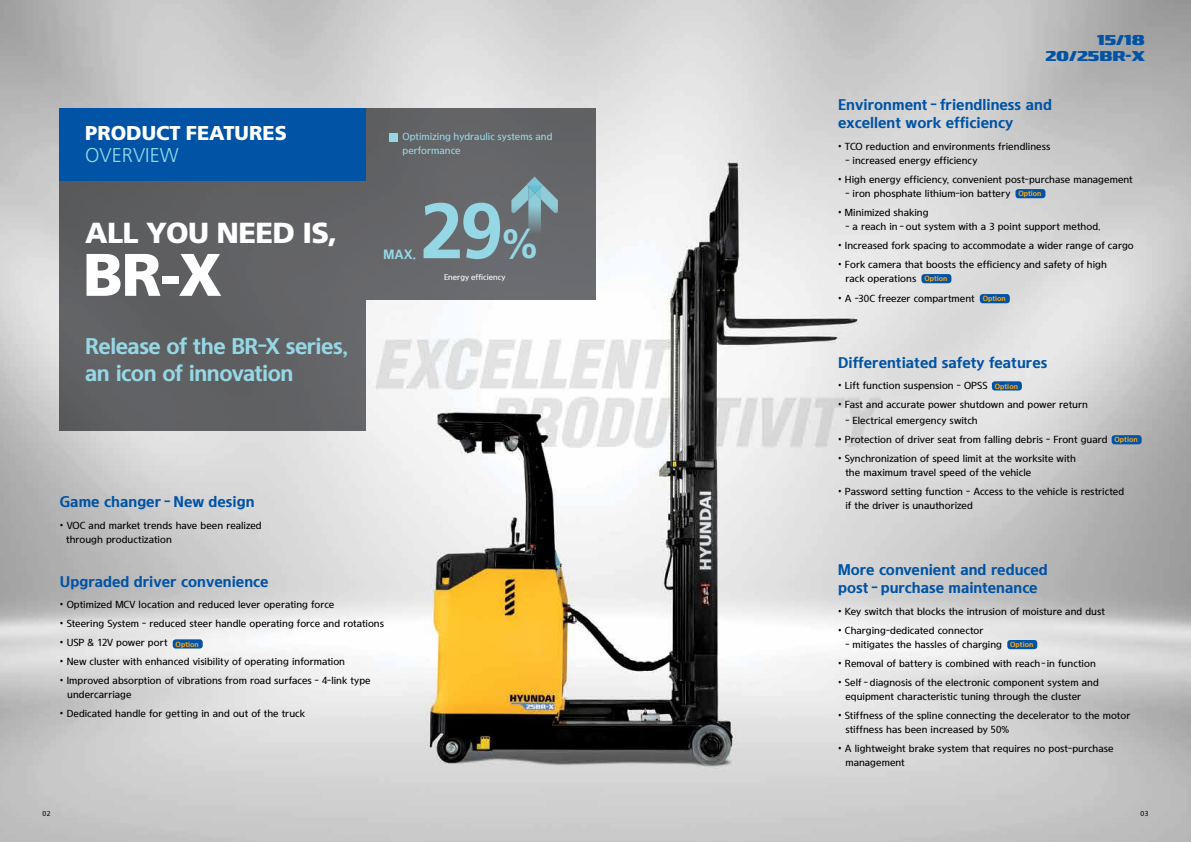
<style>
.page{position:relative;width:1191px;height:842px;background:#fff}
.page>*{position:absolute;margin:0;border:0;box-sizing:border-box;transform-origin:0 0}
.t1{font:700 78.2px "Frutiger";color:#95d7e5}
.t2{font:900 60px "Frutiger LT Std";color:#fff}
.t3{font:900 29px "Frutiger LT Std";letter-spacing:-.025em;color:#fff}
.t4{font:22px/27px "HYUNDAI Bold";letter-spacing:-.025em;color:#95d7e5}
.t5{font:900 20px "Frutiger LT Std";color:#fff}
.t6{font:300 20px "Frutiger LT Std";color:#95d7e5}
.t7{font:15px/18px "HYUNDAI Bold";color:#0053a5}
.t8{font:14px/16px "HCEF2 OTF";color:#0053a5;text-align:right}
.t9{font:13px "HYUNDAI Bold";color:#95d7e5}
.t10{font:10px/14px "HYUNDAI Medium";color:#000}
.t11{font:10px/14px "HYUNDAI Medium";color:#95d7e5}
.t12{font:8px "HYUNDAI Medium";color:#fff}
.t13{font:7px "HYUNDAI Medium";color:#000}
.s1{font-size:40.8px}
.s2{font-family:"HYUNDAI Bold";font-size:7.2px;color:#faa61a}
</style>
<div class="page">
<img style="left:0;top:0;width:1191px;height:842px">
<div style="left:173px;top:639px;width:30px;height:9px;background:#0053a5;border-radius:3px"></div>
<div style="left:992px;top:381px;width:29px;height:9px;background:#0053a5;border-radius:3px"></div>
<div style="left:1111px;top:435px;width:30px;height:9px;background:#0053a5;border-radius:3px"></div>
<div style="left:1015px;top:189px;width:30px;height:9px;background:#0053a5;border-radius:3px"></div>
<div style="left:921px;top:274px;width:30px;height:9px;background:#0053a5;border-radius:3px"></div>
<div style="left:979px;top:294px;width:30px;height:9px;background:#0053a5;border-radius:3px"></div>
<div style="left:1007px;top:640px;width:30px;height:9px;background:#0053a5;border-radius:3px"></div>
<div style="left:366px;top:108px;width:229px;height:191px;background:#67676a"></div>
<svg style="left:511px;top:177px;width:47px;height:55px"></svg>
<div style="left:389px;top:133px;width:9px;height:9px;background:#95d7e5"></div>
<div style="left:59px;top:108px;width:307px;height:322px;background:#606163"></div>
<div style="left:59px;top:108px;width:307px;height:72px;background:#0053a5"></div>
<h3 class="t5" style="left:85px;top:121px;width:203px">PRODUCT FEATURES</h3>
<h3 class="t6" style="left:85px;top:144px;width:95px">OVERVIEW</h3>
<h3 class="t3" style="left:85px;top:215px;width:253px">ALL YOU NEED IS,</h3>
<h2 class="t2" style="left:83px;top:239px;width:140px">BR-X</h2>
<h3 class="t4" style="left:85px;top:332px;width:264px">Release of the BR-X series, an icon of innovation</h3>
<p class="t11" style="left:402px;top:130px;width:151px">Optimizing hydraulic systems and performance</p>
<h3 class="t9" style="left:383px;top:246px;width:34px">MAX.</h3>
<h1 class="t1" style="left:420px;top:185px;width:121px">29<span class="s1">%</span></h1>
<p class="t12" style="left:444px;top:272px;width:63px">Energy efficiency</p>
<h3 class="t7" style="left:60px;top:492px;width:196px">Game changer - New design</h3>
<p class="t10" style="left:66px;top:518px;width:197px;text-indent:-6px">• VOC and market trends have been realized through productization</p>
<h3 class="t7" style="left:60px;top:572px;width:210px">Upgraded driver convenience</h3>
<p class="t10" style="left:60px;top:598px;width:276px">• Optimized MCV location and reduced lever operating force</p>
<p class="t10" style="left:60px;top:617px;width:326px">• Steering System - reduced steer handle operating force and rotations</p>
<p class="t10" style="left:60px;top:636px;width:140px">• USP &amp; 12V power port <span class="s2">Option</span></p>
<p class="t10" style="left:60px;top:655px;width:287px">• New cluster with enhanced visibility of operating information</p>
<p class="t10" style="left:67px;top:674px;width:305px;text-indent:-7px">• Improved absorption of vibrations from road surfaces - 4-link type undercarriage</p>
<p class="t10" style="left:60px;top:707px;width:246px">• Dedicated handle for getting in and out of the truck</p>
<h3 class="t8" style="left:1045px;top:33px;width:101px">15/18<br>20/25BR-X</h3>
<h3 class="t7" style="left:838px;top:95px;width:215px">Environment - friendliness and excellent work efficiency</h3>
<p class="t10" style="left:838px;top:139px;width:214px">• TCO reduction and environments friendliness</p>
<p class="t10" style="left:845px;top:153px;width:134px">- increased energy efficiency</p>
<p class="t10" style="left:838px;top:172px;width:296px">• High energy efficiency, convenient post-purchase management</p>
<p class="t10" style="left:845px;top:186px;width:198px">- iron phosphate lithium-ion battery <span class="s2">Option</span></p>
<p class="t10" style="left:838px;top:205px;width:92px">• Minimized shaking</p>
<p class="t10" style="left:845px;top:219px;width:257px">- a reach in - out system with a 3 point support method.</p>
<p class="t10" style="left:838px;top:238px;width:297px">• Increased fork spacing to accommodate a wider range of cargo</p>
<p class="t10" style="left:845px;top:257px;width:263px;text-indent:-7px">• Fork camera that boosts the efficiency and safety of high rack operations <span class="s2">Option</span></p>
<p class="t10" style="left:838px;top:291px;width:169px">• A -30C freezer compartment <span class="s2">Option</span></p>
<h3 class="t7" style="left:838px;top:353px;width:211px">Differentiated safety features</h3>
<p class="t10" style="left:838px;top:379px;width:181px">• Lift function suspension - OPSS <span class="s2">Option</span></p>
<p class="t10" style="left:838px;top:398px;width:251px">• Fast and accurate power shutdown and power return</p>
<p class="t10" style="left:845px;top:414px;width:134px">- Electrical emergency switch</p>
<p class="t10" style="left:838px;top:433px;width:301px">• Protection of driver seat from falling debris - Front guard <span class="s2">Option</span></p>
<p class="t10" style="left:845px;top:452px;width:232px;text-indent:-7px">• Synchronization of speed limit at the worksite with the maximum travel speed of the vehicle</p>
<p class="t10" style="left:845px;top:485px;width:280px;text-indent:-7px">• Password setting function - Access to the vehicle is restricted if the driver is unauthorized</p>
<h3 class="t7" style="left:838px;top:560px;width:211px">More convenient and reduced post - purchase maintenance</h3>
<p class="t10" style="left:838px;top:604px;width:268px">• Key switch that blocks the intrusion of moisture and dust</p>
<p class="t10" style="left:838px;top:623px;width:147px">• Charging-dedicated connector</p>
<p class="t10" style="left:845px;top:637px;width:189px">- mitigates the hassles of charging <span class="s2">Option</span></p>
<p class="t10" style="left:838px;top:656px;width:259px">• Removal of battery is combined with reach - in function</p>
<p class="t10" style="left:845px;top:675px;width:255px;text-indent:-7px">• Self - diagnosis of the electronic component system and equipment characteristic tuning through the cluster</p>
<p class="t10" style="left:845px;top:708px;width:286px;text-indent:-7px">• Stiffness of the spline connecting the decelerator to the motor stiffness has been increased by 50%</p>
<p class="t10" style="left:845px;top:741px;width:270px;text-indent:-7px">• A lightweight brake system that requires no post-purchase management</p>
<p class="t13" style="left:43px;top:809px;width:9px">02</p>
<p class="t13" style="left:1140px;top:809px;width:9px">03</p>
</div>
